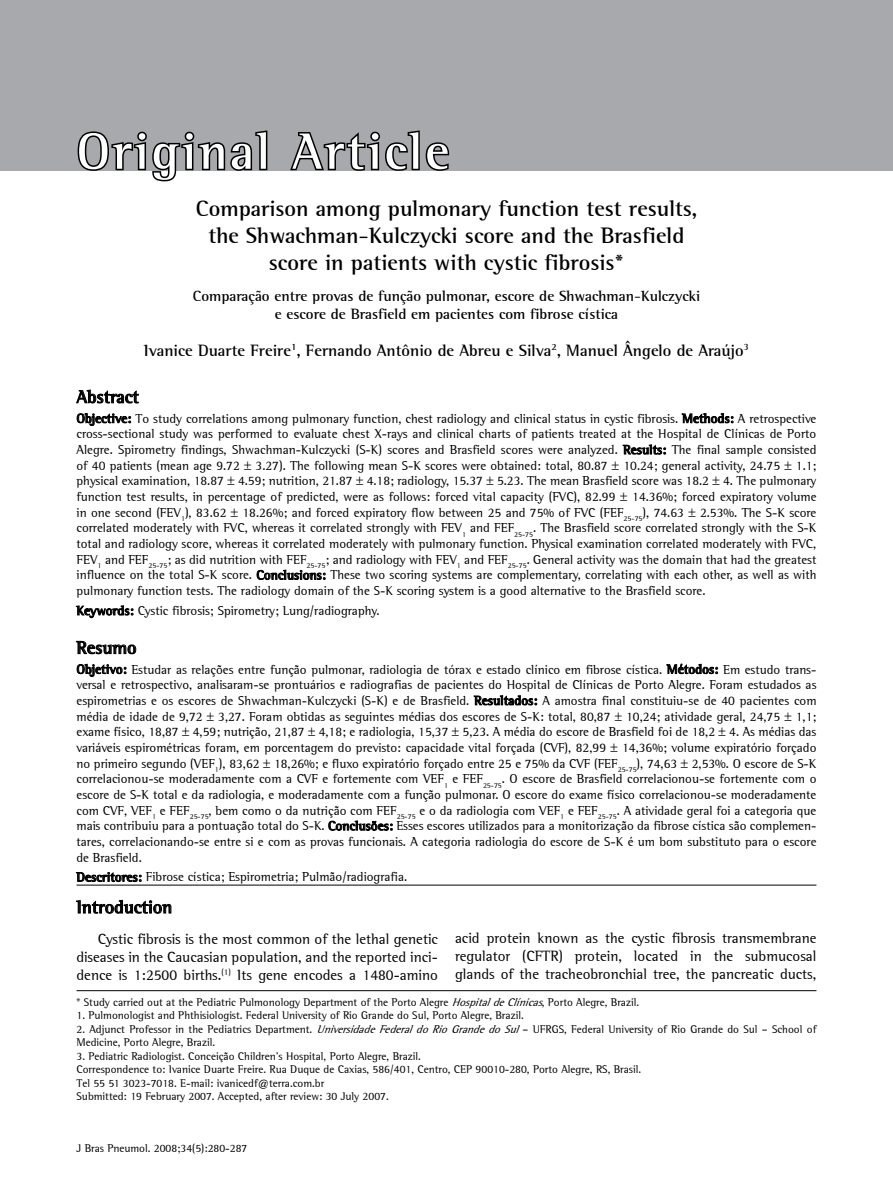
<style>
.page{position:relative;width:893px;height:1191px;background:#fff}
.page>*{position:absolute;margin:0;border:0;box-sizing:border-box;transform-origin:0 0}
.t1{font:700 51.75px "Libre Semi Serif S Si";letter-spacing:.05em;color:#fff}
.t2{font:700 22.5px/27px "Libre Semi Serif S Si";color:#000;text-align:center}
.t3{font:700 18px "Libre Semi Serif S Si";color:#000}
.t4{font:700 16.5px "Libre Semi Serif S Si";color:#000}
.t5{font:15px/18px "Libre Semi Serif S Si";color:#000;text-align:justify}
.t6{font:700 15px/18px "Libre Semi Serif S Si";color:#000;text-align:center}
.t7{font:13.05px/15.6px "Libre Semi Serif S Si";color:#000;text-align:justify}
.t8{font:11.25px/13.5px "Libre Semi Serif S Si";color:#000}
.s1{font-weight:700}
.s2{font-style:italic}
</style>
<div class="page">
<div style="left:0;top:0;width:893px;height:170px;background:#a7a9ac"></div>
<svg style="left:76px;top:130px;width:193px;height:52px"></svg>
<svg style="left:288px;top:130px;width:163px;height:41px"></svg>
<hr style="left:77px;top:990px;width:739px;height:1px;background:#000">
<svg style="left:76px;top:390px;width:63px;height:13px"></svg>
<svg style="left:77px;top:413px;width:54px;height:13px"></svg>
<svg style="left:682px;top:413px;width:51px;height:10px"></svg>
<svg style="left:623px;top:445px;width:43px;height:9px"></svg>
<svg style="left:257px;top:570px;width:68px;height:9px"></svg>
<svg style="left:76px;top:605px;width:57px;height:13px"></svg>
<svg style="left:76px;top:641px;width:60px;height:13px"></svg>
<svg style="left:77px;top:664px;width:49px;height:12px"></svg>
<svg style="left:667px;top:663px;width:51px;height:11px"></svg>
<svg style="left:474px;top:695px;width:63px;height:10px"></svg>
<svg style="left:329px;top:821px;width:63px;height:9px"></svg>
<svg style="left:76px;top:872px;width:65px;height:9px"></svg>
<svg style="left:76px;top:900px;width:95px;height:13px"></svg>
<hr style="left:77px;top:884px;width:739px;height:1px;background:#000">
<h1 class="t1" style="left:77px;top:120px;width:374px">Original Article</h1>
<h2 class="t2" style="left:196px;top:195px;width:503px">Comparison among pulmonary function test results, the Shwachman-Kulczycki score and the Brasfield score in patients with cystic fibrosis*</h2>
<p class="t6" style="left:193px;top:287px;width:509px">Comparação entre provas de função pulmonar, escore de Shwachman‑Kulczycki e escore de Brasfield em pacientes com fibrose cística</p>
<p class="t4" style="left:144px;top:340px;width:606px">Ivanice Duarte Freire<sup>1</sup>, Fernando Antônio de Abreu e Silva<sup>2</sup>, Manuel Ângelo de Araújo<sup>3</sup></p>
<h3 class="t3" style="left:77px;top:386px;width:64px">Abstract</h3>
<p class="t7" style="left:77px;top:410px;width:741px"><span class="s1">Objective:</span> To study correlations among pulmonary function, chest radiology and clinical status in cystic fibrosis. <span class="s1">Methods:</span> A retrospective cross-sectional study was performed to evaluate chest X-rays and clinical charts of patients treated at the Hospital de Clínicas de Porto Alegre. Spirometry findings, Shwachman-Kulczycki (S-K) scores and Brasfield scores were analyzed. <span class="s1">Results:</span> The final sample consisted of 40 patients (mean age 9.72 3.27). The following mean S-K scores were obtained: total, 80.87 10.24; general activity, 24.75 1.1; physical examination, 18.87 4.59; nutrition, 21.87 4.18; radiology, 15.37 5.23. The mean Brasfield score was 18.2 4. The pulmonary function test results, in percentage of predicted, were as follows: forced vital capacity (FVC), 82.99</p>
<p class="t7" style="left:77px;top:489px;width:741px;text-indent:556px">14.36%; forced expiratory volume in one second (FEV<sub>1</sub>), 83.62 18.26%; and forced expiratory flow between 25 and 75% of FVC (FEF<sub>25-75</sub>), 74.63 2.53%. The S-K score correlated moderately with FVC, whereas it correlated strongly with FEV<sub>1</sub> and FEF<sub>25-75</sub>. The Brasfield score correlated strongly with the S-K total and radiology score, whereas it correlated moderately with pulmonary function. Physical examination correlated moderately with FVC, FEV<sub>1</sub> and FEF<sub>25-75</sub>; as did nutrition with FEF<sub>25-75</sub>; and radiology with FEV<sub>1</sub> and FEF<sub>25-75</sub>. General activity was the domain that had the greatest influence on the total S-K score. <span class="s1">Conclusions:</span> These two scoring systems are complementary, correlating with each other, as well as with pulmonary function tests. The radiology domain of the S-K scoring system is a good alternative to the Brasfield score.</p>
<p class="t7" style="left:77px;top:602px;width:305px"><span class="s1">Keywords:</span> Cystic fibrosis; Spirometry; Lung/radiography.</p>
<h3 class="t3" style="left:77px;top:636px;width:62px">Resumo</h3>
<p class="t7" style="left:77px;top:661px;width:741px"><span class="s1">Objetivo:</span> Estudar as relações entre função pulmonar, radiologia de tórax e estado clínico em fibrose cística. <span class="s1">Métodos:</span> Em estudo trans&shy;versal e retrospectivo, analisaram-se prontuários e radiografias de pacientes do Hospital de Clínicas de Porto Alegre. Foram estudados as espirometrias e os escores de Shwachman-Kulczycki (S-K) e de Brasfield. <span class="s1">Resultados:</span> A amostra final constituiu-se de 40 pacientes com média de idade de 9,72 3,27. Foram obtidas as seguintes médias dos escores de S-K: total, 80,87 10,24; atividade geral, 24,75 1,1; exame físico, 18,87 4,59; nutrição, 21,87 4,18; e radiologia, 15,37 5,23. A média do escore de Brasfield foi de 18,2 4. As médias das variáveis espirométricas foram, em porcentagem do previsto: capacidade vital forçada (CVF), 82,99 14,36%; volume expiratório forçado no primeiro segundo (VEF<sub>1</sub>), 83,62 18,26%; e fluxo expiratório forçado entre 25 e 75% da CVF (FEF<sub>25-75</sub>), 74,63 2,53%. O escore de S-K correlacionou-se moderadamente com a CVF e fortemente com VEF<sub>1</sub> e FEF<sub>25-75</sub>. O escore de Brasfield correlacionou-se fortemente com o escore de S-K total e da radiologia, e moderadamente com a função pulmonar. O escore do exame físico correlacionou-se moderadamente com CVF, VEF<sub>1</sub> e FEF<sub>25-75</sub>, bem como o da nutrição com FEF<sub>25-75</sub> e o da radiologia com VEF<sub>1</sub> e FEF<sub>25-75</sub>. A atividade geral foi a categoria que mais contribuiu para a pontuação total do S-K. <span class="s1">Conclusões:</span> Esses escores utilizados para a monitorização da fibrose cística são complemen&shy;tares, correlacionando-se entre si e com as provas funcionais. A categoria radiologia do escore de S-K é um bom substituto para o escore de Brasfield.</p>
<p class="t7" style="left:77px;top:869px;width:332px"><span class="s1">Descritores:</span> Fibrose cística; Espirometria; Pulmão/radiografia.</p>
<h3 class="t3" style="left:77px;top:896px;width:97px">Introduction</h3>
<p class="t5" style="left:77px;top:929px;width:363px;text-indent:21px">Cystic fibrosis is the most common of the lethal genetic diseases in the Caucasian population, and the reported inci&shy;dence is 1:2500 births.<sup>(1)</sup> Its gene encodes a 1480-amino</p>
<p class="t5" style="left:455px;top:929px;width:363px">acid protein known as the cystic fibrosis transmembrane regulator (CFTR) protein, located in the submucosal glands of the tracheobronchial tree, the pancreatic ducts,</p>
<p class="t8" style="left:77px;top:995px;width:564px">* Study carried out at the Pediatric Pulmonology Department of the Porto Alegre <span class="s2">HospitaldeClínicas</span>, Porto Alegre, Brazil.</p>
<p class="t8" style="left:77px;top:1008px;width:449px">1. Pulmonologist and Phthisiologist. Federal University of Rio Grande do Sul, Porto Alegre, Brazil.</p>
<p class="t8" style="left:77px;top:1022px;width:741px">2. Adjunct Professor in the Pediatrics Department. <span class="s2">UniversidadeFederaldoRioGrandedoSul</span>– UFRGS, Federal University of Rio Grande do Sul – School of<br>Medicine, Porto Alegre, Brazil.</p>
<p class="t8" style="left:77px;top:1049px;width:566px">3. Pediatric Radiologist. Conceição Children’s Hospital, Porto Alegre, Brazil.<br>Correspondence to: Ivanice Duarte Freire. Rua Duque de Caxias, 586/401, Centro, CEP 90010-280, Porto Alegre, RS, Brasil.<br>Tel 55 51 3023-7018. E-mail: ivanicedf@terra.com.br<br>Submitted: 19 February 2007. Accepted, after review: 30 July 2007.</p>
<p class="t8" style="left:77px;top:1141px;width:172px">J Bras Pneumol. 2008;34(5):280-287</p>
</div>
